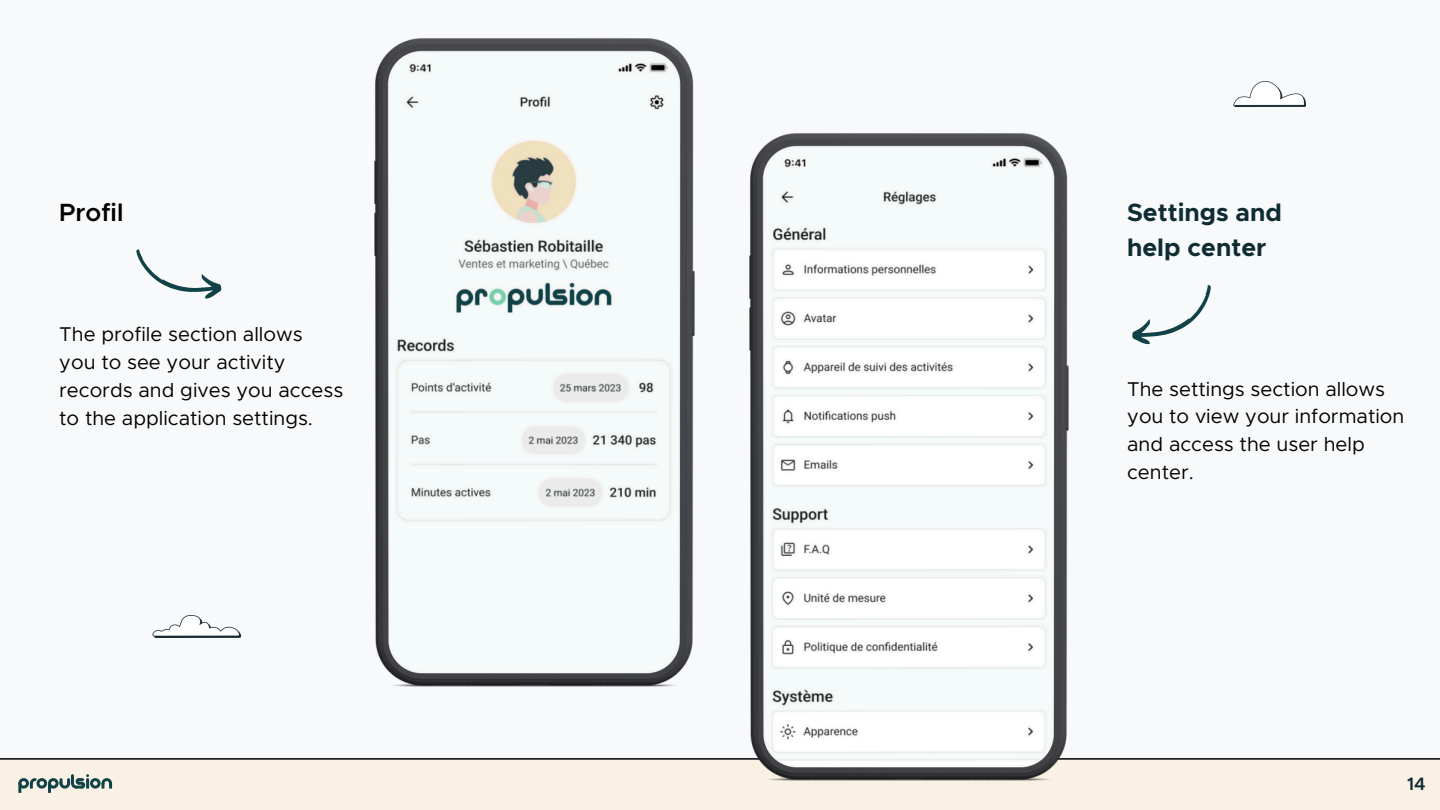
<style>
.page{position:relative;width:1440px;height:810px;background:#f8f9fa}
.page>*{position:absolute;margin:0;border:0;box-sizing:border-box;transform-origin:0 0}
.t1{font:700 25px/34.5px "Metropolis";color:#102c33}
.t2{font:600 25px "Metropolis";color:#000}
.t3{font:20px/27.8px "Metropolis";color:#000}
.t4{font:600 18px "Metropolis";color:#102c33}
</style>
<div class="page">
<img style="left:375px;top:38px;width:319px;height:648px">
<div style="left:0;top:759px;width:1440px;height:51px;background:#f8f1e4"></div>
<img style="left:749px;top:133px;width:319px;height:647px">
<svg style="left:136px;top:249px;width:86px;height:50px"></svg>
<svg style="left:1132px;top:285px;width:79px;height:60px"></svg>
<div style="left:18px;top:778px;width:11px;height:11px;border:3px solid #104247;border-radius:50%"></div>
<svg style="left:18px;top:782px;width:3px;height:11px"></svg>
<div style="left:48px;top:778px;width:11px;height:11px;border:3px solid #104247;border-radius:50%"></div>
<svg style="left:48px;top:782px;width:3px;height:11px"></svg>
<div style="left:37px;top:778px;width:10px;height:11px;border:3px solid #104247;border-radius:50%"></div>
<div style="left:90px;top:778px;width:11px;height:11px;border:3px solid #104247;border-radius:50%"></div>
<svg style="left:101px;top:778px;width:11px;height:11px"></svg>
<svg style="left:28px;top:777px;width:10px;height:12px"></svg>
<svg style="left:58px;top:776px;width:31px;height:14px"></svg>
<img style="left:153px;top:615px;width:88px;height:23px">
<img style="left:1234px;top:81px;width:72px;height:25px">
<p class="t2" style="left:59px;top:202px;width:66px">Profil</p>
<p class="t1" style="left:1127px;top:197px;width:156px">Settings and help center</p>
<h1 class="t3" style="left:59px;top:322px;width:286px">The profile section allows you to see your activity records and gives you access to the application settings.</h1>
<p class="t3" style="left:1127px;top:376px;width:279px">The settings section allows you to view your information and access the user help center.</p>
<h1 class="t4" style="left:1407px;top:776px;width:20px">14</h1>
</div>
